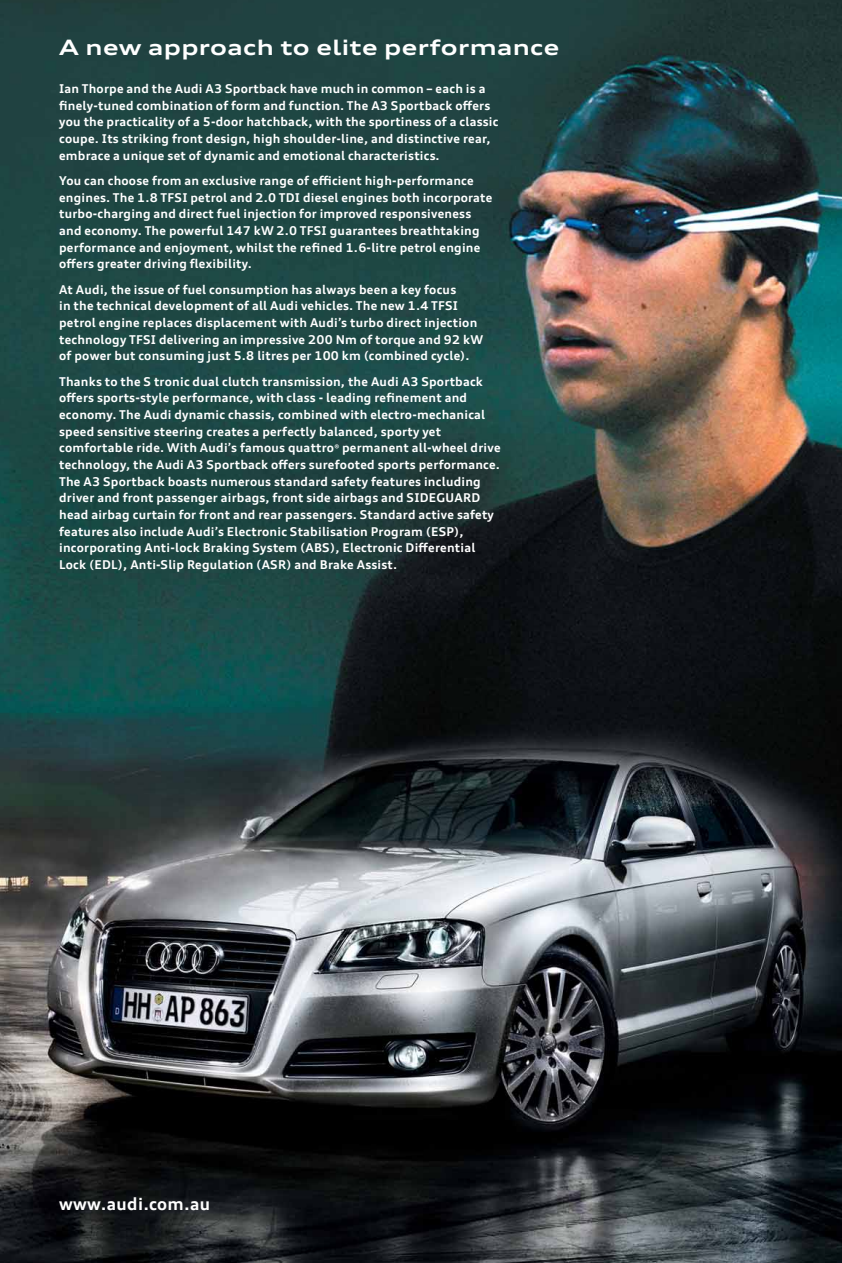
<style>
.page{position:relative;width:842px;height:1263px;background:#fff}
.page>*{position:absolute;margin:0;border:0;box-sizing:border-box;transform-origin:0 0}
.t1{font:700 expanded 21.15px "Audi Type";letter-spacing:.02em;color:#fff}
.t2{font:700 16.8px "Audi Type";letter-spacing:.02em;color:#fff}
.t3{font:700 12.15px/16.6px "Audi Type";letter-spacing:.02em;color:#fff}
</style>
<div class="page">
<img style="left:0;top:0;width:842px;height:1263px">
<h1 class="t1" style="left:59px;top:35px;width:502px">A new approach to elite performance</h1>
<p class="t3" style="left:59px;top:82px;width:441px">Ian Thorpe and the Audi A3 Sportback have much in common – each is a finely-tuned combination of form and function. The A3 Sportback offers you the practicality of a 5-door hatchback, with the sportiness of a classic coupe. Its striking front design, high shoulder-line, and distinctive rear, embrace a unique set of dynamic and emotional characteristics.</p>
<p class="t3" style="left:59px;top:174px;width:435px">You can choose from an exclusive range of efficient high-performance engines. The 1.8 TFSI petrol and 2.0 TDI diesel engines both incorporate turbo-charging and direct fuel injection for improved responsiveness and economy. The powerful 147 kW 2.0 TFSI guarantees breathtaking performance and enjoyment, whilst the refined 1.6-litre petrol engine offers greater driving flexibility.</p>
<p class="t3" style="left:59px;top:282px;width:425px">At Audi, the issue of fuel consumption has always been a key focus<br>in the technical development of all Audi vehicles. The new 1.4 TFSI petrol engine replaces displacement with Audi’s turbo direct injection technology TFSI delivering an impressive 200 Nm of torque and 92 kW of power but consuming just 5.8 litres per 100 km (combined cycle).</p>
<p class="t3" style="left:59px;top:374px;width:443px">Thanks to the S tronic dual clutch transmission, the Audi A3 Sportback offers sports-style performance, with class - leading refinement and economy. The Audi dynamic chassis, combined with electro-mechanical speed sensitive steering creates a perfectly balanced, sporty yet comfortable ride. With Audi’s famous quattro<sup>®</sup> permanent all-wheel drive technology, the Audi A3 Sportback offers surefooted sports performance.<br>The A3 Sportback boasts numerous standard safety features including driver and front passenger airbags, front side airbags and SIDEGUARD head airbag curtain for front and rear passengers. Standard active safety features also include Audi’s Electronic Stabilisation Program (ESP), incorporating Anti-lock Braking System (ABS), Electronic Differential Lock (EDL), Anti-Slip Regulation (ASR) and Brake Assist.</p>
<h2 class="t2" style="left:59px;top:1197px;width:153px">www.audi.com.au</h2>
</div>
